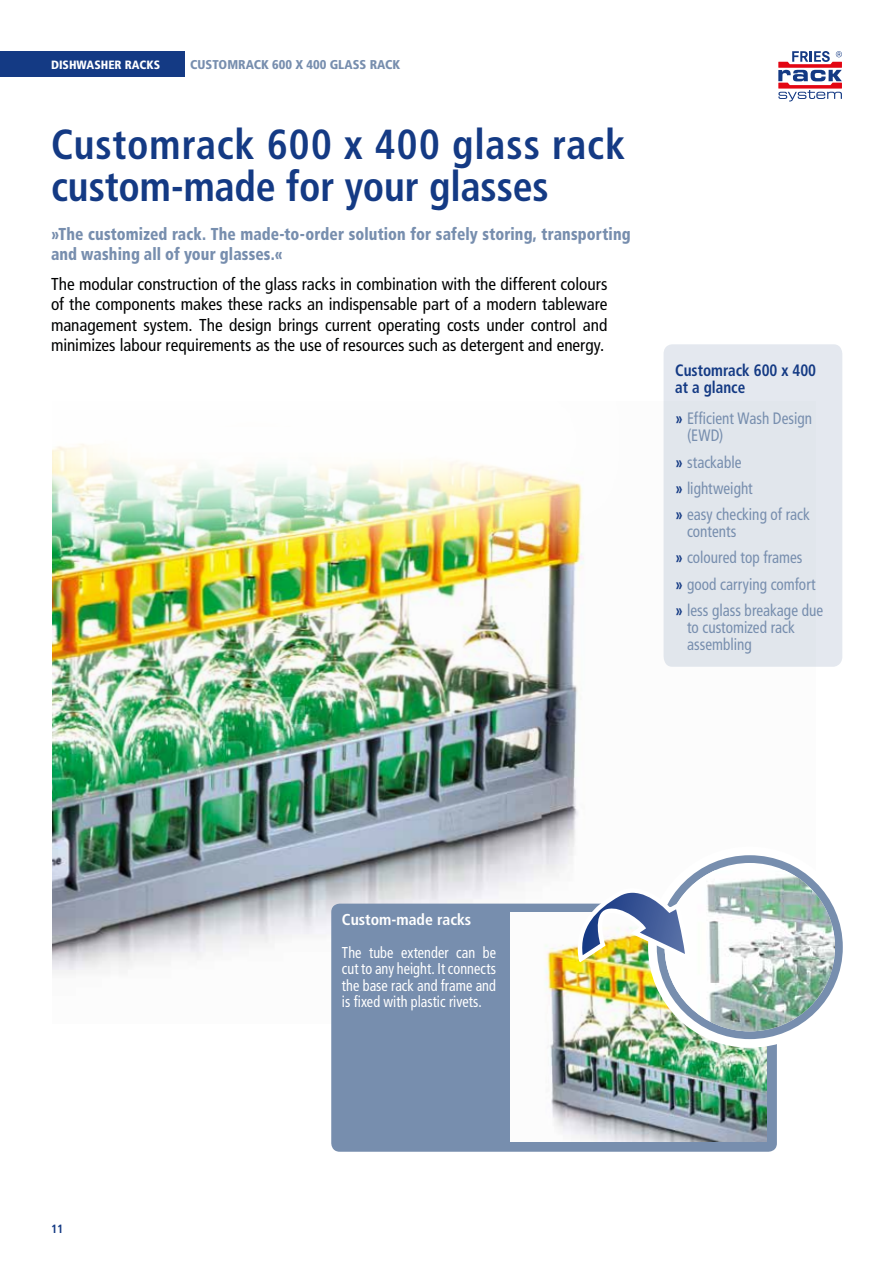
<style>
.page{position:relative;width:893px;height:1263px;background:#fff}
.page>*{position:absolute;margin:0;border:0;box-sizing:border-box;transform-origin:0 0}
.t1{font:700 condensed 42px/42px "Frutiger LT Std";letter-spacing:.01em;color:#143a84;scale:.95 1}
.t2{font:condensed 17.25px/20.2px "Frutiger LT Std";color:#010202;text-align:justify}
.t3{font:900 condensed 17.25px/20.2px "Frutiger LT Std";letter-spacing:.01em;color:#778eae;scale:.9 1}
.t4{font:condensed 16.5px/26.2px "Frutiger LT Std";color:#778eae;scale:.92 1}
.t5{font:700 condensed 16.5px/17.2px "Frutiger LT Pro";color:#143a84;scale:.92 1}
.t6{font:condensed 15.75px/16.5px "Frutiger LT Std";color:#fff;text-align:justify;scale:.9 1}
.t7{font:700 condensed 15.75px "Frutiger LT Pro";color:#fff}
.t8{font:900 condensed 12.75px "Frutiger LT Pro";color:#778eae}
.t9{font:900 condensed 12px "Frutiger LT Pro";color:#fff}
.t10{font:700 condensed 12px "Frutiger LT Pro";color:#143a84}
.s1{font-weight:700;color:#143a84}
</style>
<div class="page">
<img style="left:52px;top:552px;width:532px;height:422px">
<img style="left:52px;top:444px;width:532px;height:108px">
<svg style="left:778px;top:51px;width:64px;height:51px"></svg>
<div style="left:331px;top:903px;width:446px;height:249px;background:#778eae;border-radius:9px"></div>
<img style="left:510px;top:912px;width:256px;height:229px">
<div style="left:648px;top:847px;width:203px;height:201px;background:#fff;border-radius:50%"></div>
<svg style="left:657px;top:855px;width:186px;height:184px;fill:#778eae"></svg>
<img style="left:665px;top:870px;width:170px;height:161px">
<img style="left:576px;top:883px;width:118px;height:129px">
<div style="left:0;top:51px;width:184px;height:26px;background:#143a84"></div>
<div style="left:663px;top:344px;width:179px;height:323px;background:#e1e6ec"></div>
<p class="t9" style="left:51px;top:57px;width:111px">DISHWASHER RACKS</p>
<p class="t8" style="left:190px;top:57px;width:212px">CUSTOMRACK 600 X 400 GLASS RACK</p>
<h1 class="t1" style="left:51px;top:124px;width:606px">Customrack 600 x 400 glass rack custom-made for your glasses</h1>
<p class="t3" style="left:51px;top:224px;width:646px">»The customized rack. The made-to-order solution for safely storing, transporting and washing all of your glasses.«</p>
<p class="t2" style="left:51px;top:274px;width:558px">The modular construction of the glass racks in combination with the different colours of the components makes these racks an indispensable part of a modern tableware management system. The design brings current operating costs under control and minimizes labour requirements as the use of resources such as detergent and energy.</p>
<p class="t5" style="left:675px;top:362px;width:155px">Customrack 600 x 400 at a glance</p>
<p class="t4" style="left:687px;top:410px;width:137px;line-height:17.2px;text-indent:-12px"><span class="s1">»</span> Efficient Wash Design (EWD)</p>
<p class="t4" style="left:675px;top:449px;width:148px"><span class="s1">»</span> stackable<br><span class="s1">»</span> lightweight<br><span class="s1">»</span> easy checking of rack</p>
<p class="t4" style="left:675px;top:518px;width:162px;text-indent:12px">contents<br><span class="s1">»</span> coloured top frames<br><span class="s1">»</span> good carrying comfort <span class="s1">»</span> less glass breakage due</p>
<p class="t4" style="left:687px;top:619px;width:119px;line-height:17.2px">to customized rack assembling</p>
<p class="t10" style="left:51px;top:1222px;width:14px">11</p>
<p class="t7" style="left:342px;top:910px;width:131px">Custom-made racks</p>
<p class="t6" style="left:342px;top:944px;width:173px">The tube extender can be cut to any height. It connects the base rack and frame and is fixed with plastic rivets.</p>
</div>
